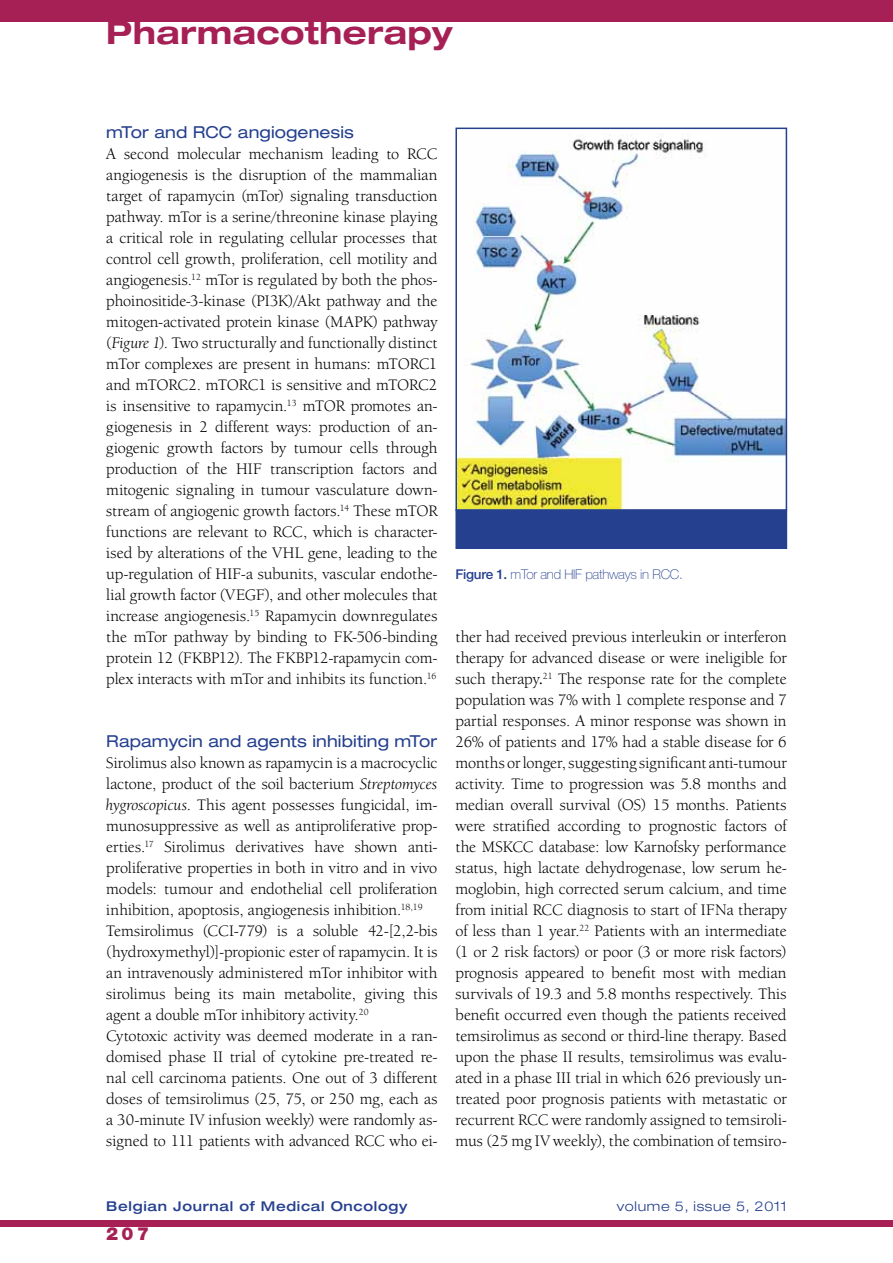
<style>
.page{position:relative;width:893px;height:1263px;background:#fff}
.page>*{position:absolute;margin:0;border:0;box-sizing:border-box;transform-origin:0 0}
.t1{font:700 expanded 31.5px "Helvetica Neue LT Std";letter-spacing:.01em;color:#a62055}
.t2{font:900 18px "Helvetica Neue LT Std";color:#a62055}
.t3{font:16.5px/21px "Berkeley Oldstyle IT Cby BT";color:#000;text-align:justify}
.t4{font:expanded 16.5px "Helvetica Neue LT Std";letter-spacing:.005em;color:#25408f}
.t5{font:100 13.5px "Helvetica Neue LT Std";letter-spacing:-.02em;color:#25408f}
.t6{font:500 expanded 13.5px "Helvetica Neue LT Std";letter-spacing:.05em;color:#25408f}
.t7{font:300 expanded 13.5px "Helvetica Neue LT Std";letter-spacing:.05em;color:#25408f}
.s1{font-style:italic}
.s2{font-weight:500}
.s3{font-weight:700}
</style>
<div class="page">
<div style="left:0;top:1220px;width:893px;height:7px;background:#a62055"></div>
<div style="left:0;top:0;width:893px;height:21px;background:#a62055"></div>
<img style="left:458px;top:134px;width:326px;height:374px">
<div style="left:455px;top:128px;width:332px;height:383px;border:2px solid #25408f"></div>
<div style="left:455px;top:509px;width:332px;height:40px;background:#25408f;border:2px solid #25408f"></div>
<h1 class="t1" style="left:106px;top:13px;width:348px">Pharmacotherapy</h1>
<p class="t4" style="left:106px;top:122px;width:249px">mTor and RCC angiogenesis</p>
<p class="t3" style="left:106px;top:143px;width:333px">A second molecular mechanism leading to RCC angiogenesis is the disruption of the mammalian target of rapamycin (mTor) signaling transduction pathway. mTor is a serine/threonine kinase playing a critical role in regulating cellular processes that control cell growth, proliferation, cell motility and angiogenesis.<sup>12</sup> mTor is regulated by both the phos&shy;phoinositide-3-kinase (PI3K)/Akt pathway and the mitogen-activated protein kinase (MAPK) pathway (<span class="s1">Figure 1</span>). Two structurally and functionally distinct mTor complexes are present in humans: mTORC1 and mTORC2. mTORC1 is sensitive and mTORC2 is insensitive to rapamycin.<sup>13</sup> mTOR promotes an&shy;giogenesis in 2 different ways: production of an&shy;giogenic growth factors by tumour cells through production of the HIF transcription factors and mitogenic signaling in tumour vasculature down&shy;stream of angiogenic growth factors.<sup>14</sup> These mTOR functions are relevant to RCC, which is character&shy;ised by alterations of the VHL gene, leading to the up-regulation of HIF-a subunits, vascular endothe&shy;lial growth factor (VEGF), and other molecules that increase angiogenesis.<sup>15</sup> Rapamycin downregulates the mTor pathway by binding to FK-506-binding protein 12 (FKBP12). The FKBP12-rapamycin com&shy;plex interacts with mTor and inhibits its function.<sup>16</sup></p>
<p class="t4" style="left:106px;top:731px;width:332px">Rapamycin and agents inhibiting mTor</p>
<p class="t3" style="left:106px;top:752px;width:333px;text-align:left">Sirolimus also known as rapamycin is a macrocyclic lactone, product of the soil bacterium <span class="s1">Streptomyces hygroscopicus</span>. This agent possesses fungicidal, im&shy;munosuppressive as well as antiproliferative prop&shy;erties.<sup>17</sup> Sirolimus derivatives have shown anti&shy;proliferative properties in both in vitro and in vivo models: tumour and endothelial cell proliferation inhibition, apoptosis, angiogenesis inhibition.<sup>18,19<br></sup>Temsirolimus (CCI-779) is a soluble 42-[2,2-bis (hydroxymethyl)]-propionic ester of rapamycin. It is an intravenously administered mTor inhibitor with sirolimus being its main metabolite, giving this agent a double mTor inhibitory activity.<sup>20<br></sup>Cytotoxic activity was deemed moderate in a ran&shy;domised phase II trial of cytokine pre-treated re&shy;nal cell carcinoma patients. One out of 3 different doses of temsirolimus (25, 75, or 250 mg, each as a 30-minute IV infusion weekly) were randomly as&shy;signed to 111 patients with advanced RCC who ei-</p>
<p class="t5" style="left:455px;top:566px;width:229px"><span class="s2">Figure 1.</span> mTor and HIF pathways in RCC.</p>
<p class="t3" style="left:455px;top:626px;width:333px">ther had received previous interleukin or interferon therapy for advanced disease or were ineligible for such therapy<span class="s3">.</span><sup>21</sup> The response rate for the complete population was 7% with 1 complete response and 7 partial responses. A minor response was shown in 26% of patients and 17% had a stable disease for 6 months or longer, suggesting significant anti-tumour activity. Time to progression was 5.8 months and median overall survival (OS) 15 months. Patients were stratified according to prognostic factors of the MSKCC database: low Karnofsky performance status, high lactate dehydrogenase, low serum he&shy;moglobin, high corrected serum calcium, and time from initial RCC diagnosis to start of IFNa therapy of less than 1 year.<sup>22</sup> Patients with an intermediate (1 or 2 risk factors) or poor (3 or more risk factors) prognosis appeared to benefit most with median survivals of 19.3 and 5.8 months respectively. This benefit occurred even though the patients received temsirolimus as second or third-line therapy. Based upon the phase II results, temsirolimus was evalu&shy;ated in a phase III trial in which 626 previously un&shy;treated poor prognosis patients with metastatic or recurrent RCC were randomly assigned to temsiroli&shy;mus (25 mg IV weekly), the combination of temsiro-</p>
<p class="t6" style="left:106px;top:1198px;width:303px">Belgian Journal of Medical Oncology</p>
<p class="t7" style="left:617px;top:1198px;width:171px">volume 5, issue 5, 2011</p>
<p class="t2" style="left:106px;top:1222px;width:44px">207</p>
</div>
